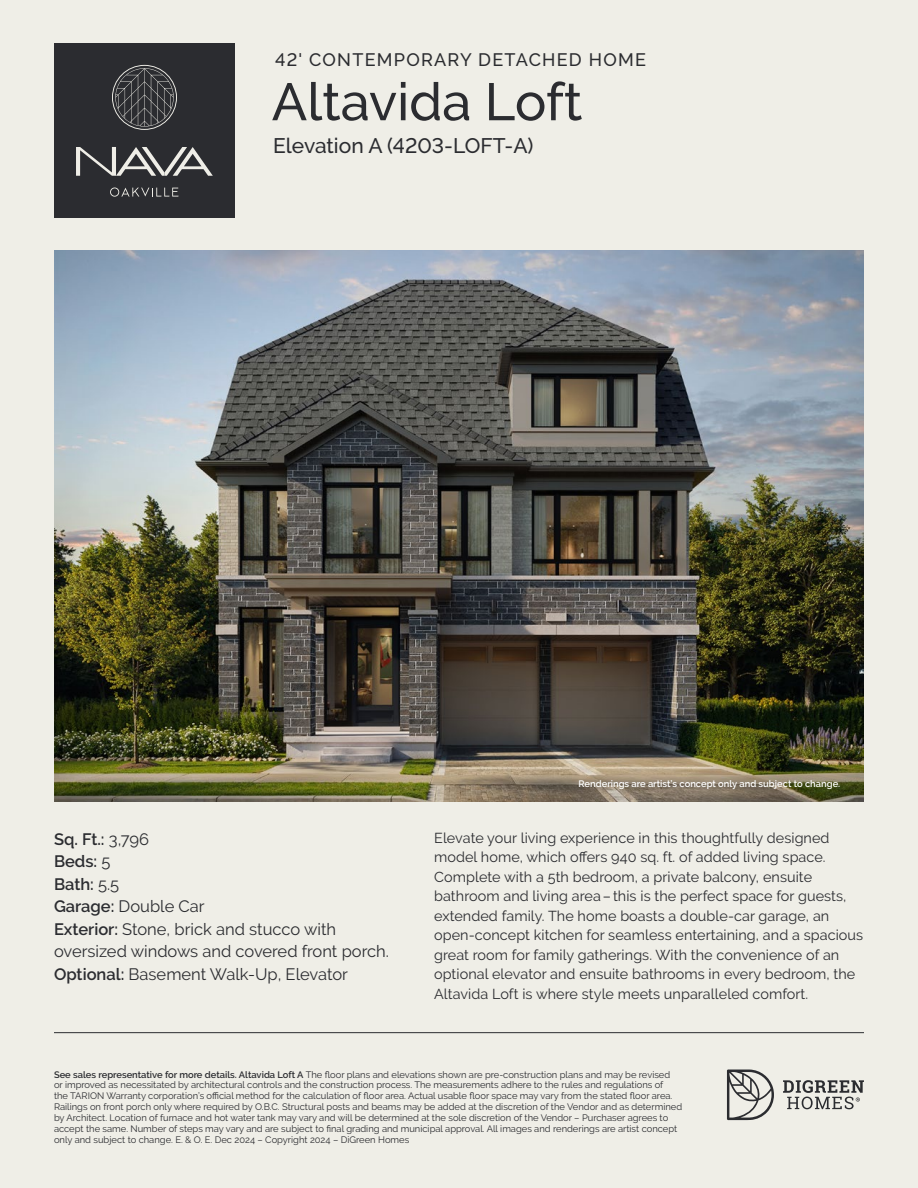
<style>
.page{position:relative;width:918px;height:1188px;background:#fff}
.page>*{position:absolute;margin:0;border:0;box-sizing:border-box;transform-origin:0 0}
.t1{font:500 52.5px "Raleway";color:#2b2c30}
.t2{font:500 21px "Raleway";color:#2b2c30}
.t3{font:500 18px "Raleway";letter-spacing:.07em;color:#2b2c30}
.t4{font:16.5px/22.5px "Raleway";color:#2b2c30}
.t5{font:14.4px/19.5px "Raleway";letter-spacing:.005em;color:#2b2c30}
.t6{font:9.3px/10.8px "Raleway";color:#2b2c30}
.t7{font:600 9.3px "Raleway";color:#fff}
.s1{font-weight:600}
</style>
<div class="page">
<div style="left:0;top:1px;width:918px;height:1187px;background:#efeee7"></div>
<img style="left:55px;top:251px;width:809px;height:550px">
<div style="left:54px;top:43px;width:180px;height:175px;background:#2b2c30"></div>
<svg style="left:110px;top:188px;width:69px;height:9px"></svg>
<svg style="left:112px;top:65px;width:65px;height:65px"></svg>
<svg style="left:76px;top:147px;width:137px;height:29px"></svg>
<svg style="left:727px;top:1069px;width:47px;height:51px"></svg>
<svg style="left:783px;top:1080px;width:81px;height:29px"></svg>
<hr style="left:54px;top:1032px;width:810px;height:1px;background:#2b2c30">
<h3 class="t3" style="left:275px;top:50px;width:373px">42' CONTEMPORARY DETACHED HOME</h3>
<h1 class="t1" style="left:272px;top:71px;width:312px">Altavida Loft</h1>
<h2 class="t2" style="left:273px;top:134px;width:262px">Elevation A (4203-LOFT-A)</h2>
<p class="t7" style="left:579px;top:779px;width:263px">Renderings are artist’s concept only and subject to change.</p>
<h3 class="t4" style="left:54px;top:828px;width:336px"><span class="s1">Sq. Ft.:</span> 3,796<br><span class="s1">Beds:</span> 5<br><span class="s1">Bath:</span> 5.5<br><span class="s1">Garage:</span> Double Car<br><span class="s1">Exterior:</span> Stone, brick and stucco with oversized windows and covered front porch.<br><span class="s1">Optional:</span> Basement Walk-Up, Elevator</h3>
<p class="t5" style="left:434px;top:828px;width:431px">Elevate your living experience in this thoughtfully designed model home, which offers 940 sq. ft. of added living space.<br>Complete with a 5th bedroom, a private balcony, ensuite bathroom and living area–this is the perfect space for guests, extended family. The home boasts a double-car garage, an open-concept kitchen for seamless entertaining, and a spacious great room for family gatherings. With the convenience of an optional elevator and ensuite bathrooms in every bedroom, the Altavida Loft is where style meets unparalleled comfort.</p>
<p class="t6" style="left:54px;top:1069px;width:630px"><span class="s1">See sales representative for more details. Altavida Loft A</span> The floor plans and elevations shown are pre-construction plans and may be revised<br>or improved as necessitated by architectural controls and the construction process. The measurements adhere to the rules and regulations of<br>the TARION Warranty corporation’s official method for the calculation of floor area. Actual usable floor space may vary from the stated floor area.<br>Railings on front porch only where required by O.B.C. Structural posts and beams may be added at the discretion of the Vendor and as determined by Architect. Location of furnace and hot water tank may vary and will be determined at the sole discretion of the Vendor – Purchaser agrees to accept the same. Number of steps may vary and are subject to final grading and municipal approval. All images and renderings are artist concept only and subject to change. E. &amp; O. E. Dec 2024 – Copyright 2024 – DiGreen Homes</p>
</div>
